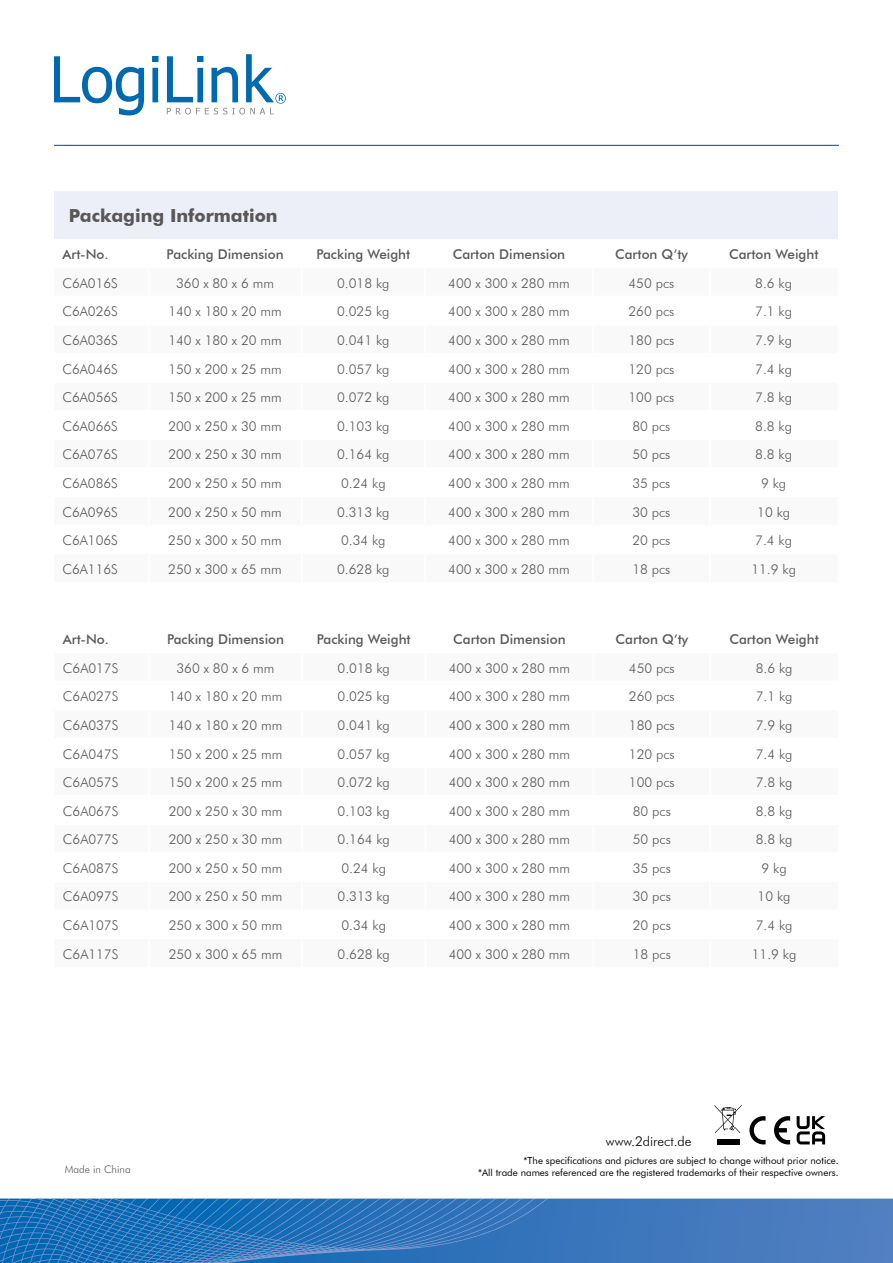
<style>
.page{position:relative;width:893px;height:1263px;background:#fff}
.page>*{position:absolute;margin:0;border:0;box-sizing:border-box;transform-origin:0 0}
.t1{font:700 18px "Futura BT";color:#5a5757}
.t2{font:300 13.5px "Futura BT";color:#5a5757}
.t3{font:500 13.5px "Futura BT";color:#5a5757}
.t4{font:300 13.5px "Futura BT";color:#000}
.t5{font:300 10.5px "Futura BT";color:#5a5757}
.t6{font:9.75px/11.7px "Futura BT";color:#000;text-align:right}
</style>
<div class="page">
<svg style="left:0;top:1198px;width:893px;height:65px;background:#3978bc"></svg>
<svg style="left:207px;top:1198px;width:341px;height:43px;background:#2f75bb"></svg>
<svg style="left:0;top:1220px;width:171px;height:22px;background:#1c71b8"></svg>
<hr style="left:54px;top:145px;width:785px;height:1px;background:#0066b2">
<svg style="left:54px;top:56px;width:90px;height:59px"></svg>
<svg style="left:152px;top:56px;width:7px;height:46px"></svg>
<svg style="left:167px;top:54px;width:119px;height:60px"></svg>
<svg style="left:714px;top:1105px;width:28px;height:28px"></svg>
<div style="left:717px;top:1139px;width:22px;height:5px;background:#000"></div>
<svg style="left:749px;top:1116px;width:17px;height:28px"></svg>
<svg style="left:774px;top:1116px;width:16px;height:28px"></svg>
<svg style="left:797px;top:1116px;width:28px;height:28px"></svg>
<div style="left:54px;top:191px;width:783px;height:48px;background:#eceef8"></div>
<h1 class="t1" style="left:69px;top:204px;width:210px">Packaging Information</h1>
<p class="t3" style="left:63px;top:246px;width:48px">Art-No.</p>
<p class="t3" style="left:167px;top:246px;width:119px">Packing Dimension</p>
<p class="t3" style="left:316px;top:246px;width:95px">Packing Weight</p>
<p class="t3" style="left:453px;top:246px;width:114px">Carton Dimension</p>
<p class="t3" style="left:615px;top:246px;width:74px">Carton Q‘ty</p>
<p class="t3" style="left:729px;top:246px;width:91px">Carton Weight</p>
<p class="t2" style="left:63px;top:275px;width:57px">C6A016S</p>
<p class="t2" style="left:176px;top:275px;width:100px">360 x 80 x 6 mm</p>
<p class="t2" style="left:337px;top:275px;width:54px">0.018 kg</p>
<p class="t2" style="left:448px;top:275px;width:123px">400 x 300 x 280 mm</p>
<p class="t2" style="left:628px;top:275px;width:47px">450 pcs</p>
<p class="t2" style="left:755px;top:275px;width:38px">8.6 kg</p>
<p class="t2" style="left:63px;top:303px;width:57px">C6A026S</p>
<p class="t2" style="left:168px;top:303px;width:115px">140 x 180 x 20 mm</p>
<p class="t2" style="left:337px;top:303px;width:54px">0.025 kg</p>
<p class="t2" style="left:448px;top:303px;width:123px">400 x 300 x 280 mm</p>
<p class="t2" style="left:628px;top:303px;width:47px">260 pcs</p>
<p class="t2" style="left:755px;top:303px;width:38px">7.1 kg</p>
<p class="t2" style="left:63px;top:332px;width:57px">C6A036S</p>
<p class="t2" style="left:168px;top:332px;width:115px">140 x 180 x 20 mm</p>
<p class="t2" style="left:337px;top:332px;width:54px">0.041 kg</p>
<p class="t2" style="left:448px;top:332px;width:123px">400 x 300 x 280 mm</p>
<p class="t2" style="left:628px;top:332px;width:47px">180 pcs</p>
<p class="t2" style="left:755px;top:332px;width:38px">7.9 kg</p>
<p class="t2" style="left:63px;top:361px;width:57px">C6A046S</p>
<p class="t2" style="left:168px;top:361px;width:115px">150 x 200 x 25 mm</p>
<p class="t2" style="left:337px;top:361px;width:54px">0.057 kg</p>
<p class="t2" style="left:448px;top:361px;width:123px">400 x 300 x 280 mm</p>
<p class="t2" style="left:628px;top:361px;width:47px">120 pcs</p>
<p class="t2" style="left:755px;top:361px;width:38px">7.4 kg</p>
<p class="t2" style="left:63px;top:389px;width:57px">C6A056S</p>
<p class="t2" style="left:168px;top:389px;width:115px">150 x 200 x 25 mm</p>
<p class="t2" style="left:337px;top:389px;width:54px">0.072 kg</p>
<p class="t2" style="left:448px;top:389px;width:123px">400 x 300 x 280 mm</p>
<p class="t2" style="left:628px;top:389px;width:47px">100 pcs</p>
<p class="t2" style="left:755px;top:389px;width:38px">7.8 kg</p>
<p class="t2" style="left:63px;top:418px;width:57px">C6A066S</p>
<p class="t2" style="left:168px;top:418px;width:115px">200 x 250 x 30 mm</p>
<p class="t2" style="left:337px;top:418px;width:54px">0.103 kg</p>
<p class="t2" style="left:448px;top:418px;width:123px">400 x 300 x 280 mm</p>
<p class="t2" style="left:632px;top:418px;width:40px">80 pcs</p>
<p class="t2" style="left:755px;top:418px;width:38px">8.8 kg</p>
<p class="t2" style="left:63px;top:446px;width:57px">C6A076S</p>
<p class="t2" style="left:168px;top:446px;width:115px">200 x 250 x 30 mm</p>
<p class="t2" style="left:337px;top:446px;width:54px">0.164 kg</p>
<p class="t2" style="left:448px;top:446px;width:123px">400 x 300 x 280 mm</p>
<p class="t2" style="left:632px;top:446px;width:40px">50 pcs</p>
<p class="t2" style="left:755px;top:446px;width:38px">8.8 kg</p>
<p class="t2" style="left:63px;top:475px;width:57px">C6A086S</p>
<p class="t2" style="left:168px;top:475px;width:115px">200 x 250 x 50 mm</p>
<p class="t2" style="left:341px;top:475px;width:46px">0.24 kg</p>
<p class="t2" style="left:448px;top:475px;width:123px">400 x 300 x 280 mm</p>
<p class="t2" style="left:632px;top:475px;width:40px">35 pcs</p>
<p class="t2" style="left:761px;top:475px;width:27px">9 kg</p>
<p class="t2" style="left:62px;top:504px;width:57px">C6A096S</p>
<p class="t2" style="left:168px;top:504px;width:115px">200 x 250 x 50 mm</p>
<p class="t2" style="left:337px;top:504px;width:54px">0.313 kg</p>
<p class="t2" style="left:448px;top:504px;width:123px">400 x 300 x 280 mm</p>
<p class="t2" style="left:632px;top:504px;width:40px">30 pcs</p>
<p class="t2" style="left:757px;top:504px;width:34px">10 kg</p>
<p class="t2" style="left:62px;top:532px;width:57px">C6A106S</p>
<p class="t2" style="left:168px;top:532px;width:115px">250 x 300 x 50 mm</p>
<p class="t2" style="left:341px;top:532px;width:46px">0.34 kg</p>
<p class="t2" style="left:448px;top:532px;width:123px">400 x 300 x 280 mm</p>
<p class="t2" style="left:632px;top:532px;width:40px">20 pcs</p>
<p class="t2" style="left:755px;top:532px;width:38px">7.4 kg</p>
<p class="t2" style="left:62px;top:561px;width:57px">C6A116S</p>
<p class="t2" style="left:168px;top:561px;width:115px">250 x 300 x 65 mm</p>
<p class="t2" style="left:337px;top:561px;width:54px">0.628 kg</p>
<p class="t2" style="left:448px;top:561px;width:123px">400 x 300 x 280 mm</p>
<p class="t2" style="left:632px;top:561px;width:40px">18 pcs</p>
<p class="t2" style="left:751px;top:561px;width:46px">11.9 kg</p>
<p class="t3" style="left:63px;top:631px;width:48px">Art-No.</p>
<p class="t3" style="left:167px;top:631px;width:119px">Packing Dimension</p>
<p class="t3" style="left:317px;top:631px;width:95px">Packing Weight</p>
<p class="t3" style="left:453px;top:631px;width:114px">Carton Dimension</p>
<p class="t3" style="left:615px;top:631px;width:74px">Carton Q‘ty</p>
<p class="t3" style="left:729px;top:631px;width:91px">Carton Weight</p>
<p class="t2" style="left:63px;top:660px;width:57px">C6A017S</p>
<p class="t2" style="left:177px;top:660px;width:100px">360 x 80 x 6 mm</p>
<p class="t2" style="left:338px;top:660px;width:54px">0.018 kg</p>
<p class="t2" style="left:449px;top:660px;width:123px">400 x 300 x 280 mm</p>
<p class="t2" style="left:629px;top:660px;width:47px">450 pcs</p>
<p class="t2" style="left:756px;top:660px;width:38px">8.6 kg</p>
<p class="t2" style="left:63px;top:688px;width:57px">C6A027S</p>
<p class="t2" style="left:169px;top:688px;width:115px">140 x 180 x 20 mm</p>
<p class="t2" style="left:338px;top:688px;width:54px">0.025 kg</p>
<p class="t2" style="left:449px;top:688px;width:123px">400 x 300 x 280 mm</p>
<p class="t2" style="left:629px;top:688px;width:47px">260 pcs</p>
<p class="t2" style="left:756px;top:688px;width:38px">7.1 kg</p>
<p class="t2" style="left:63px;top:717px;width:57px">C6A037S</p>
<p class="t2" style="left:169px;top:717px;width:115px">140 x 180 x 20 mm</p>
<p class="t2" style="left:338px;top:717px;width:54px">0.041 kg</p>
<p class="t2" style="left:449px;top:717px;width:123px">400 x 300 x 280 mm</p>
<p class="t2" style="left:629px;top:717px;width:47px">180 pcs</p>
<p class="t2" style="left:756px;top:717px;width:38px">7.9 kg</p>
<p class="t2" style="left:63px;top:745px;width:57px">C6A047S</p>
<p class="t2" style="left:169px;top:745px;width:115px">150 x 200 x 25 mm</p>
<p class="t2" style="left:338px;top:745px;width:54px">0.057 kg</p>
<p class="t2" style="left:449px;top:745px;width:123px">400 x 300 x 280 mm</p>
<p class="t2" style="left:629px;top:745px;width:47px">120 pcs</p>
<p class="t2" style="left:756px;top:745px;width:38px">7.4 kg</p>
<p class="t2" style="left:63px;top:774px;width:57px">C6A057S</p>
<p class="t2" style="left:169px;top:774px;width:115px">150 x 200 x 25 mm</p>
<p class="t2" style="left:338px;top:774px;width:54px">0.072 kg</p>
<p class="t2" style="left:449px;top:774px;width:123px">400 x 300 x 280 mm</p>
<p class="t2" style="left:629px;top:774px;width:47px">100 pcs</p>
<p class="t2" style="left:756px;top:774px;width:38px">7.8 kg</p>
<p class="t2" style="left:63px;top:803px;width:57px">C6A067S</p>
<p class="t2" style="left:169px;top:803px;width:115px">200 x 250 x 30 mm</p>
<p class="t2" style="left:338px;top:803px;width:54px">0.103 kg</p>
<p class="t2" style="left:449px;top:803px;width:123px">400 x 300 x 280 mm</p>
<p class="t2" style="left:633px;top:803px;width:40px">80 pcs</p>
<p class="t2" style="left:756px;top:803px;width:38px">8.8 kg</p>
<p class="t2" style="left:63px;top:831px;width:57px">C6A077S</p>
<p class="t2" style="left:169px;top:831px;width:115px">200 x 250 x 30 mm</p>
<p class="t2" style="left:338px;top:831px;width:54px">0.164 kg</p>
<p class="t2" style="left:449px;top:831px;width:123px">400 x 300 x 280 mm</p>
<p class="t2" style="left:633px;top:831px;width:40px">50 pcs</p>
<p class="t2" style="left:756px;top:831px;width:38px">8.8 kg</p>
<p class="t2" style="left:63px;top:860px;width:57px">C6A087S</p>
<p class="t2" style="left:169px;top:860px;width:115px">200 x 250 x 50 mm</p>
<p class="t2" style="left:341px;top:860px;width:46px">0.24 kg</p>
<p class="t2" style="left:449px;top:860px;width:123px">400 x 300 x 280 mm</p>
<p class="t2" style="left:633px;top:860px;width:40px">35 pcs</p>
<p class="t2" style="left:761px;top:860px;width:27px">9 kg</p>
<p class="t2" style="left:63px;top:888px;width:57px">C6A097S</p>
<p class="t2" style="left:169px;top:888px;width:115px">200 x 250 x 50 mm</p>
<p class="t2" style="left:338px;top:888px;width:54px">0.313 kg</p>
<p class="t2" style="left:449px;top:888px;width:123px">400 x 300 x 280 mm</p>
<p class="t2" style="left:633px;top:888px;width:40px">30 pcs</p>
<p class="t2" style="left:758px;top:888px;width:34px">10 kg</p>
<p class="t2" style="left:63px;top:917px;width:57px">C6A107S</p>
<p class="t2" style="left:169px;top:917px;width:115px">250 x 300 x 50 mm</p>
<p class="t2" style="left:341px;top:917px;width:46px">0.34 kg</p>
<p class="t2" style="left:449px;top:917px;width:123px">400 x 300 x 280 mm</p>
<p class="t2" style="left:633px;top:917px;width:40px">20 pcs</p>
<p class="t2" style="left:756px;top:917px;width:38px">7.4 kg</p>
<p class="t2" style="left:63px;top:946px;width:57px">C6A117S</p>
<p class="t2" style="left:169px;top:946px;width:115px">250 x 300 x 65 mm</p>
<p class="t2" style="left:338px;top:946px;width:54px">0.628 kg</p>
<p class="t2" style="left:449px;top:946px;width:123px">400 x 300 x 280 mm</p>
<p class="t2" style="left:633px;top:946px;width:40px">18 pcs</p>
<p class="t2" style="left:752px;top:946px;width:46px">11.9 kg</p>
<p class="t5" style="left:65px;top:1163px;width:67px">Made in China</p>
<p class="t4" style="left:606px;top:1133px;width:87px">www.2direct.de</p>
<p class="t6" style="left:478px;top:1154px;width:362px">*The specifications and pictures are subject to change without prior notice.<br>*All trade names referenced are the registered trademarks of their respective owners.</p>
</div>
